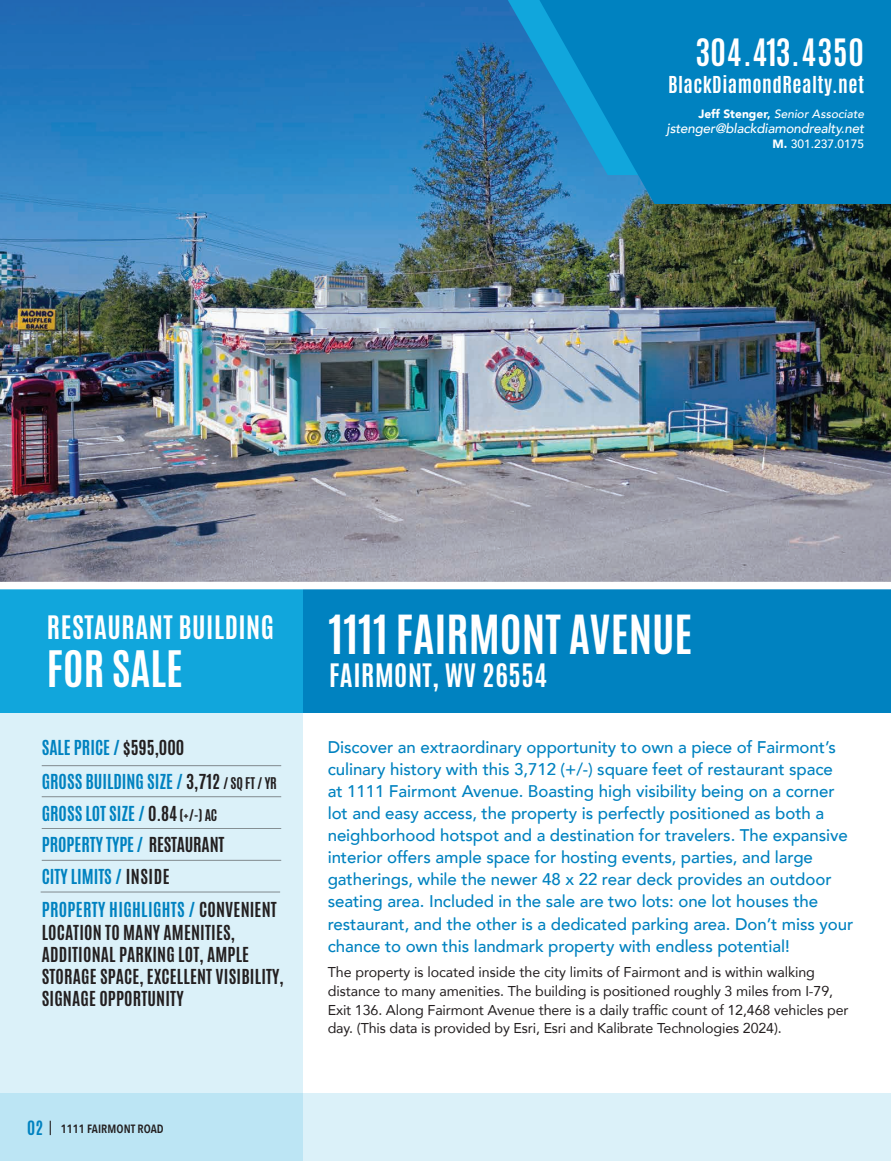
<style>
.page{position:relative;width:891px;height:1161px;background:#fff}
.page>*{position:absolute;margin:0;border:0;box-sizing:border-box;transform-origin:0 0}
.t1{font:700 45px "Antonio";color:#fff}
.t2{font:700 42px "Antonio";color:#fff}
.t3{font:700 31.5px "Antonio";letter-spacing:.025em;color:#fff}
.t4{font:700 27px "Antonio";letter-spacing:.02em;color:#fff}
.t5{font:700 19.5px "Antonio";letter-spacing:.025em;color:#fff}
.t6{font:700 17.25px/32.2px "Antonio";color:#0082c0}
.t7{font:700 17.25px/22.2px "Antonio";letter-spacing:.01em;color:#231f20}
.t8{font:500 16.8px/22px "Avenir";letter-spacing:-.005em;color:#0082c0}
.t9{font:14.25px/18.8px "Avenir";letter-spacing:-.01em;color:#231f20}
.t10{font:italic 500 13.5px "Avenir";letter-spacing:-.015em;color:#fff}
.t11{font:italic 500 12px "Avenir";color:#fff}
.t12{font:600 12px "Avenir Next Condensed";letter-spacing:.005em;color:#231f20}
.t13{font:500 12px "Avenir";color:#fff}
.s1{font-weight:900;font-style:normal}
.s2{font-weight:900}
.s3{color:#231f20}
.s4{font-size:13.5px;color:#231f20}
.s5{font-family:"Antonio";font-weight:700;font-size:16.5px;color:#0082c0}
</style>
<div class="page">
<div style="left:0;top:686px;width:302px;height:475px;background:#dbf1f9"></div>
<img style="left:0;top:0;width:891px;height:582px">
<div style="left:302px;top:587px;width:589px;height:126px;background:#0082c0"></div>
<div style="left:0;top:587px;width:302px;height:126px;background:#11a6dc"></div>
<div style="left:0;top:582px;width:891px;height:7px;background:#fff"></div>
<svg style="left:0;top:1094px;width:891px;height:67px;background:#d0ecf7"></svg>
<hr style="left:42px;top:765px;width:239px;height:1px;background:#231f20">
<hr style="left:42px;top:796px;width:239px;height:1px;background:#231f20">
<hr style="left:42px;top:828px;width:239px;height:1px;background:#231f20">
<hr style="left:42px;top:860px;width:239px;height:1px;background:#231f20">
<img style="left:508px;top:0;width:31px;height:175px">
<svg style="left:539px;top:0;width:352px;height:204px;background:#0684c1"></svg>
<hr style="left:41px;top:892px;width:239px;height:1px;background:#231f20">
<svg style="left:50px;top:1121px;width:1px;height:14px"></svg>
<h3 class="t3" style="left:695px;top:29px;width:170px">304.413.4350</h3>
<p class="t5" style="left:668px;top:70px;width:198px">BlackDiamondRealty.net</p>
<p class="t11" style="left:698px;top:107px;width:167px"><span class="s1">Jeff Stenger,</span> Senior Associate</p>
<p class="t10" style="left:667px;top:120px;width:199px">jstenger@blackdiamondrealty.net</p>
<p class="t13" style="left:773px;top:134px;width:93px"><span class="s2">M.</span> 301.237.0175</p>
<h3 class="t4" style="left:47px;top:607px;width:229px">RESTAURANT BUILDING</h3>
<h2 class="t2" style="left:47px;top:637px;width:137px">FOR SALE</h2>
<p class="t6" style="left:42px;top:732px;width:237px;line-height:33.6px">SALE PRICE / <span class="s3">$595,000<br></span>GROSS BUILDING SIZE / <span class="s3">3,712</span> <span class="s4">/ SQ FT / YR</span></p>
<p class="t6" style="left:42px;top:797px;width:237px">GROSS LOT SIZE / <span class="s3">0.84</span> <span class="s4">(+/-) AC<br></span>PROPERTY TYPE / <span class="s3">RESTAURANT<br></span>CITY LIMITS / <span class="s3">INSIDE<br></span>PROPERTY HIGHLIGHTS / <span class="s3">CONVENIENT</span></p>
<p class="t7" style="left:42px;top:921px;width:243px">LOCATION TO MANY AMENITIES,<br>ADDITIONAL PARKING LOT, AMPLE<br>STORAGE SPACE, EXCELLENT VISIBILITY,<br>SIGNAGE OPPORTUNITY</p>
<p class="t12" style="left:27px;top:1118px;width:138px"><span class="s5">02</span> 1111 FAIRMONT ROAD</p>
<h1 class="t1" style="left:328px;top:601px;width:366px">1111 FAIRMONT AVENUE</h1>
<h3 class="t4" style="left:329px;top:655px;width:219px">FAIRMONT, WV 26554</h3>
<p class="t8" style="left:328px;top:735px;width:527px">Discover an extraordinary opportunity to own a piece of Fairmont’s culinary history with this 3,712 (+/-) square feet of restaurant space<br>at 1111 Fairmont Avenue. Boasting high visibility being on a corner lot and easy access, the property is perfectly positioned as both a neighborhood hotspot and a destination for travelers. The expansive interior offers ample space for hosting events, parties, and large gatherings, while the newer 48 x 22 rear deck provides an outdoor seating area. Included in the sale are two lots: one lot houses the restaurant, and the other is a dedicated parking area. Don’t miss your chance to own this landmark property with endless potential!</p>
<p class="t9" style="left:328px;top:962px;width:522px">The property is located inside the city limits of Fairmont and is within walking distance to many amenities. The building is positioned roughly 3 miles from I-79, Exit 136. Along Fairmont Avenue there is a daily traffic count of 12,468 vehicles per day. (This data is provided by Esri, Esri and Kalibrate Technologies 2024).</p>
</div>
